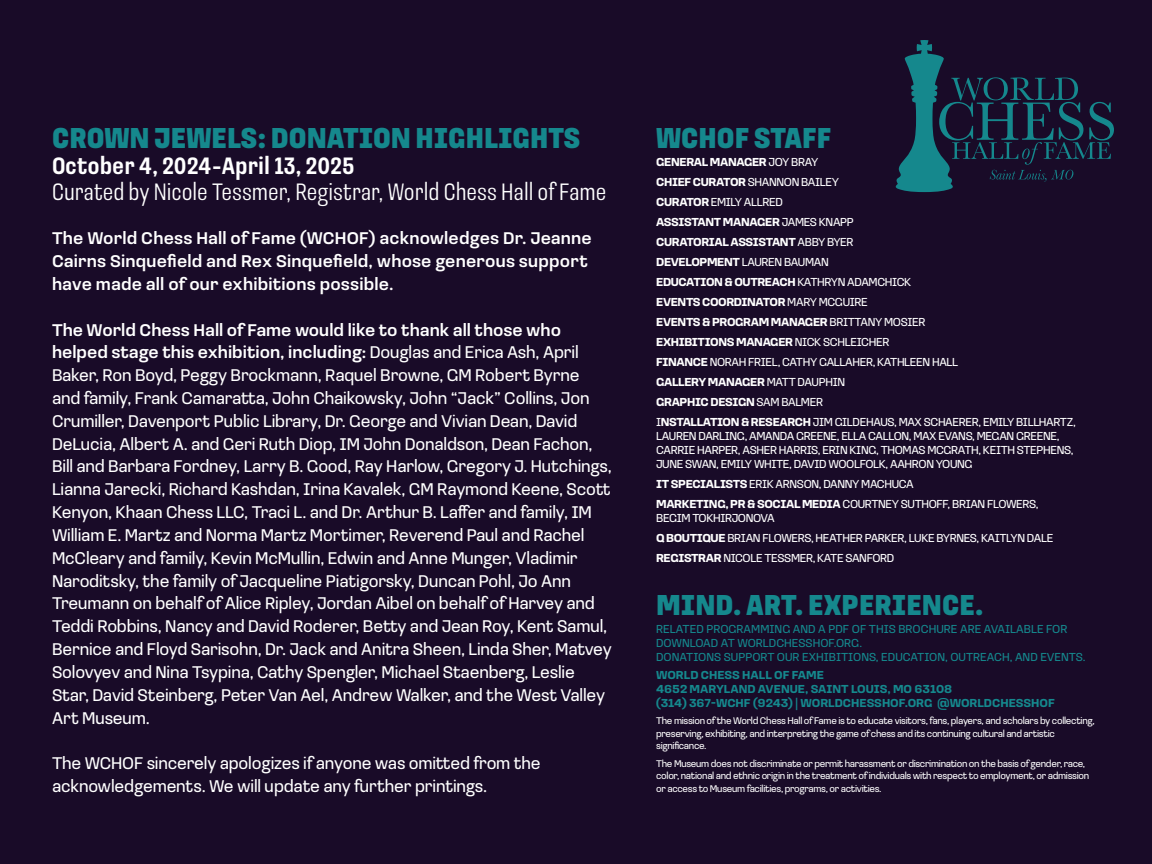
<style>
.page{position:relative;width:1152px;height:864px;background:#190b28}
.page>*{position:absolute;margin:0;border:0;box-sizing:border-box;transform-origin:0 0}
.t1{font:900 29.8px "Loos Compressed";color:#15888d}
.t2{font:300 24.6px "Loos Compressed";color:#fff}
.t3{font:500 24.6px "Loos Compressed";color:#fff}
.t4{font:17.6px/22.8px "Loos Normal";letter-spacing:-.01em;color:#fff}
.t5{font:500 17.6px/22.8px "Loos Normal";letter-spacing:.01em;color:#fff}
.t6{font:12px/14px "Loos Normal";letter-spacing:-.03em;color:#fff}
.t7{font:700 12px "Loos Normal";letter-spacing:-.03em;color:#fff}
.t8{font:12px/14px "Loos Normal";color:#15888d}
.t9{font:700 12px "Loos Normal";color:#15888d}
.t10{font:10px/12.6px "Loos Normal";letter-spacing:-.03em;color:#fff}
.s1{font-weight:500}
.s2{font-weight:400}
.s3{font-weight:700}
</style>
<div class="page">
<svg style="left:896px;top:40px;width:218px;height:152px"></svg>
<p class="t1" style="left:52px;top:117px;width:530px">CROWN JEWELS: DONATION HIGHLIGHTS</p>
<p class="t3" style="left:52px;top:149px;width:304px">October 4, 2024-April 13, 2025</p>
<p class="t2" style="left:52px;top:176px;width:556px">Curated by Nicole Tessmer, Registrar, World Chess Hall of Fame</p>
<p class="t5" style="left:52px;top:226px;width:541px">The World Chess Hall of Fame (WCHOF) acknowledges Dr. Jeanne<br>Cairns Sinquefield and Rex Sinquefield, whose generous support</p>
<p class="t5" style="left:52px;top:272px;width:343px">have made all of our exhibitions possible.</p>
<p class="t5" style="left:52px;top:317px;width:511px">The World Chess Hall of Fame would like to thank all those who</p>
<p class="t4" style="left:52px;top:340px;width:561px"><span class="s1">helped stage this exhibition, including:</span> Douglas and Erica Ash, April Baker, Ron Boyd, Peggy Brockmann, Raquel Browne, GM Robert Byrne and family, Frank Camaratta, John Chaikowsky, John “Jack” Collins, Jon Crumiller, Davenport Public Library, Dr. George and Vivian Dean, David DeLucia, Albert A. and Geri Ruth Diop, IM John Donaldson, Dean Fachon, Bill and Barbara Fordney, Larry B. Good, Ray Harlow, Gregory J. Hutchings, Lianna Jarecki, Richard Kashdan, Irina Kavalek, GM Raymond Keene, Scott Kenyon, Khaan Chess LLC, Traci L. and Dr. Arthur B. Laffer and family, IM William E. Martz and Norma Martz Mortimer, Reverend Paul and Rachel McCleary and family, Kevin McMullin, Edwin and Anne Munger, Vladimir Naroditsky, the family of Jacqueline Piatigorsky, Duncan Pohl, Jo Ann Treumann on behalf of Alice Ripley, Jordan Aibel on behalf of Harvey and Teddi Robbins, Nancy and David Roderer, Betty and Jean Roy, Kent Samul, Bernice and Floyd Sarisohn, Dr. Jack and Anitra Sheen, Linda Sher, Matvey Solovyev and Nina Tsypina, Cathy Spengler, Michael Staenberg, Leslie Star, David Steinberg, Peter Van Ael, Andrew Walker, and the West Valley Art Museum.</p>
<p class="t4" style="left:52px;top:751px;width:490px">The WCHOF sincerely apologizes if anyone was omitted from the acknowledgements. We will update any further printings.</p>
<p class="t1" style="left:656px;top:117px;width:177px">WCHOF STAFF</p>
<p class="t7" style="left:656px;top:154px;width:164px">GENERAL MANAGER <span class="s2">JOY BRAY</span></p>
<p class="t6" style="left:656px;top:175px;width:184px"><span class="s3">CHIEF CURATOR</span> SHANNON BAILEY</p>
<p class="t6" style="left:656px;top:195px;width:128px"><span class="s3">CURATOR</span> EMILY ALLRED</p>
<p class="t7" style="left:656px;top:214px;width:199px">ASSISTANT MANAGER <span class="s2">JAMES KNAPP</span></p>
<p class="t7" style="left:656px;top:234px;width:199px">CURATORIAL ASSISTANT <span class="s2">ABBY BYER</span></p>
<p class="t6" style="left:656px;top:255px;width:174px"><span class="s3">DEVELOPMENT</span> LAUREN BAUMAN</p>
<p class="t7" style="left:656px;top:274px;width:257px">EDUCATION &amp; OUTREACH <span class="s2">KATHRYN ADAMCHICK</span></p>
<p class="t7" style="left:656px;top:294px;width:213px">EVENTS COORDINATOR <span class="s2">MARY MCGUIRE</span></p>
<p class="t7" style="left:656px;top:314px;width:271px">EVENTS &amp; PROGRAM MANAGER <span class="s2">BRITTANY MOSIER</span></p>
<p class="t7" style="left:656px;top:334px;width:235px">EXHIBITIONS MANAGER <span class="s2">NICK SCHLEICHER</span></p>
<p class="t6" style="left:656px;top:355px;width:304px"><span class="s3">FINANCE</span> NORAH FRIEL, CATHY GALLAHER, KATHLEEN HALL</p>
<p class="t7" style="left:656px;top:374px;width:190px">GALLERY MANAGER <span class="s2">MATT DAUPHIN</span></p>
<p class="t7" style="left:656px;top:394px;width:168px">GRAPHIC DESIGN <span class="s2">SAM BALMER</span></p>
<p class="t6" style="left:656px;top:415px;width:421px">I<span class="s3">NSTALLATION &amp; RESEARCH</span> JIM GILDEHAUS, MAX SCHAERER, EMILY BILLHARTZ,<br>LAUREN DARLING, AMANDA GREENE, ELLA CALLON, MAX EVANS, MEGAN GREENE,<br>CARRIE HARPER, ASHER HARRIS, ERIN KING, THOMAS MCGRATH, KEITH STEPHENS,</p>
<p class="t6" style="left:656px;top:457px;width:318px">JUNE SWAN, EMILY WHITE, DAVID WOOLFOLK, AAHRON YOUNG</p>
<p class="t6" style="left:656px;top:477px;width:259px"><span class="s3">IT SPECIALISTS</span> ERIK ARNSON, DANNY MACHUCA</p>
<p class="t6" style="left:656px;top:497px;width:384px"><span class="s3">MARKETING, PR &amp; SOCIAL MEDIA</span> COURTNEY SUTHOFF, BRIAN FLOWERS,</p>
<p class="t6" style="left:656px;top:511px;width:120px">BEGIM TOKHIRJONOVA</p>
<p class="t6" style="left:656px;top:531px;width:399px"><span class="s3">Q BOUTIQUE</span> BRIAN FLOWERS, HEATHER PARKER, LUKE BYRNES, KAITLYN DALE</p>
<p class="t6" style="left:656px;top:551px;width:240px"><span class="s3">REGISTRAR</span> NICOLE TESSMER, KATE SANFORD</p>
<p class="t1" style="left:656px;top:584px;width:329px">MIND. ART. EXPERIENCE.</p>
<p class="t8" style="left:656px;top:622px;width:413px">RELATED PROGRAMMING AND A PDF OF THIS BROCHURE ARE AVAILABLE FOR<br>DOWNLOAD AT WORLDCHESSHOF.ORG.</p>
<p class="t8" style="left:656px;top:650px;width:431px">DONATIONS SUPPORT OUR EXHIBITIONS, EDUCATION, OUTREACH, AND EVENTS.</p>
<p class="t9" style="left:656px;top:667px;width:169px">WORLD CHESS HALL OF FAME</p>
<p class="t9" style="left:656px;top:681px;width:298px">4652 MARYLAND AVENUE, SAINT LOUIS, MO 63108</p>
<p class="t9" style="left:656px;top:695px;width:400px">(314) 367-WCHF (9243) | WORLDCHESSHOF.ORG @WORLDCHESSHOF</p>
<p class="t10" style="left:656px;top:714px;width:440px">The mission of the World Chess Hall of Fame is to educate visitors, fans, players, and scholars by collecting, preserving, exhibiting, and interpreting the game of chess and its continuing cultural and artistic significance.</p>
<p class="t10" style="left:656px;top:757px;width:435px">The Museum does not discriminate or permit harassment or discrimination on the basis of gender, race, color, national and ethnic origin in the treatment of individuals with respect to employment, or admission or access to Museum facilities, programs, or activities.</p>
</div>
